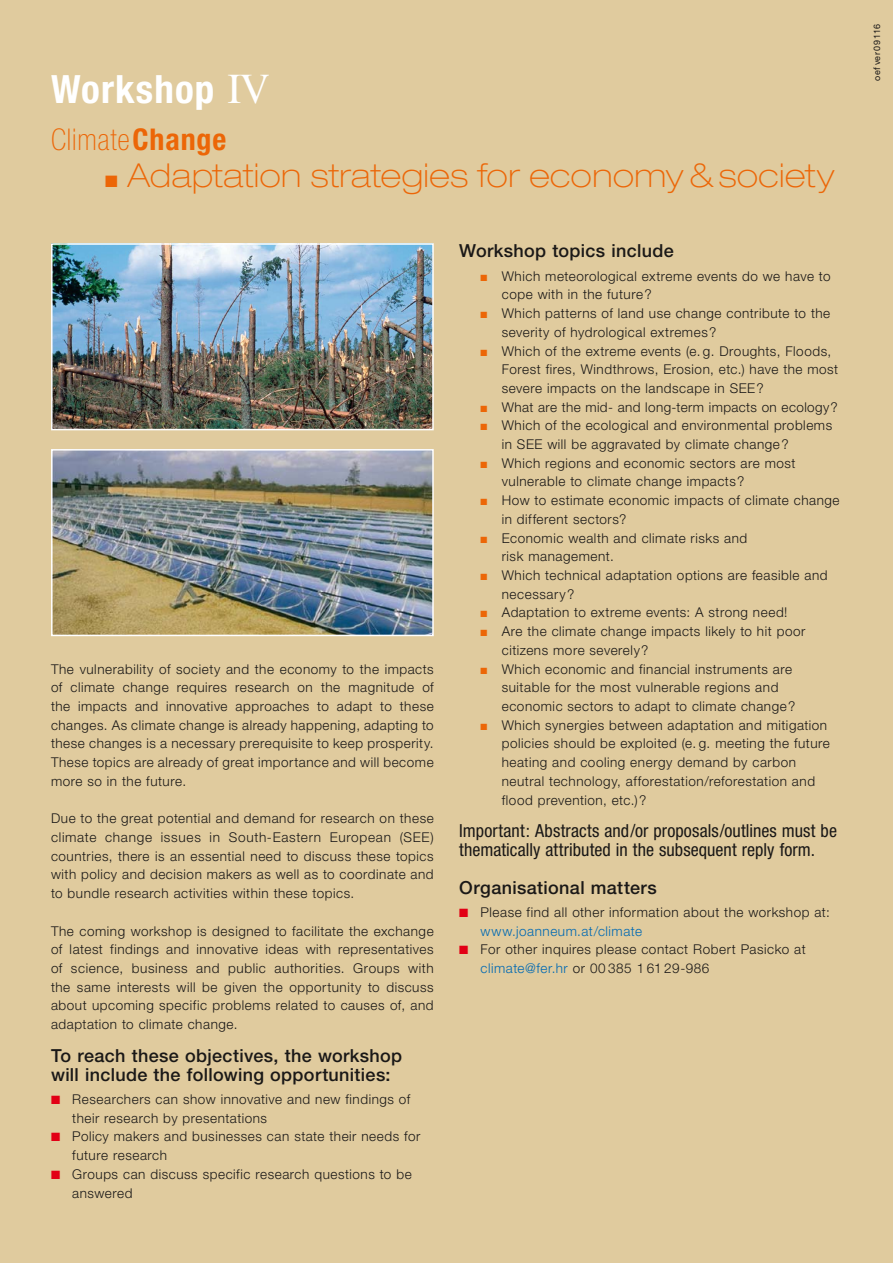
<style>
.page{position:relative;width:893px;height:1263px;background:#e0cb9e}
.page>*{position:absolute;margin:0;border:0;box-sizing:border-box;transform-origin:0 0}
.t1{font:700 condensed 39px "Helvetica Neue LT Pro";letter-spacing:.03em;color:#fff}
.t2{font:100 expanded 33px "Helvetica Neue LT Pro";letter-spacing:.015em;color:#ec6607}
.t3{font:100 condensed 30px "Helvetica Neue LT Pro";letter-spacing:.03em;color:#ec6607}
.t4{font:500 18px/18.8px "Helvetica Neue LT Pro";letter-spacing:.02em;color:#1a1817}
.t5{font:condensed 18px/18.8px "Helvetica Neue LT Pro";letter-spacing:.005em;color:#1a1817}
.t6{font:300 13.5px/18.8px "Helvetica Neue LT Pro";letter-spacing:.04em;color:#1a1817}
.t7{font:9px "Helvetica Neue LT Pro";letter-spacing:.055em;color:#1a1817}
.s1{font-family:"Times";font-weight:400;font-stretch:normal;font-size:42px}
.s2{font-weight:700}
.s3{color:#e20015}
.s4{color:#ec6607}
.s5{color:#0069b3}
</style>
<div class="page">
<img style="left:54px;top:246px;width:377px;height:181px">
<div style="left:51px;top:243px;width:383px;height:187px;border:2px solid #fff"></div>
<img style="left:54px;top:452px;width:377px;height:181px">
<div style="left:51px;top:449px;width:383px;height:187px;border:2px solid #fff"></div>
<h1 class="t1" style="left:51px;top:65px;width:221px">Workshop <span class="s1">IV</span></h1>
<h3 class="t3" style="left:51px;top:123px;width:177px">Climate<span class="s2">Change</span></h3>
<h2 class="t2" style="left:105px;top:156px;width:731px">■ Adaptation strategies for economy &amp; -society</h2>
<p class="t6" style="left:51px;top:659px;width:384px;text-align:justify">The vulnerability of society and the economy to the impacts of climate change requires research on the magnitude of the impacts and innovative approaches to adapt to these changes. As climate change is already happening, adapting to these changes is a necessary prerequisite to keep prosperity.<br>These topics are already of great importance and will become more so in the future.</p>
<p class="t6" style="left:51px;top:809px;width:384px;text-align:justify">Due to the great potential and demand for research on these climate change issues in South-Eastern European (SEE) countries, there is an essential need to discuss these topics with policy and decision makers as well as to coordinate and to bundle research activities within these topics.</p>
<p class="t6" style="left:51px;top:921px;width:384px;text-align:justify">The coming workshop is designed to facilitate the exchange of latest findings and innovative ideas with representatives of science, business and public authorities. Groups with the same interests will be given the opportunity to discuss about upcoming specific problems related to causes of, and adaptation to climate change.</p>
<h3 class="t4" style="left:51px;top:1046px;width:353px">To reach these objectives, the workshop will include the following opportunities:</h3>
<p class="t6" style="left:72px;top:1089px;width:340px;text-indent:-21px"><span class="s3">■</span> Researchers can show innovative and new findings of their research by presentations</p>
<p class="t6" style="left:72px;top:1127px;width:350px;text-indent:-21px"><span class="s3">■</span> Policy makers and businesses can state their needs for future research</p>
<p class="t6" style="left:72px;top:1164px;width:341px;text-indent:-21px"><span class="s3">■</span> Groups can discuss specific research questions to be answered</p>
<h3 class="t4" style="left:459px;top:241px;width:216px">Workshop topics include</h3>
<p class="t6" style="left:502px;top:266px;width:330px;text-indent:-21px"><span class="s4">■</span> Which meteorological extreme events do we have to cope with in the future?</p>
<p class="t6" style="left:502px;top:304px;width:330px;text-indent:-21px"><span class="s4">■</span> Which patterns of land use change contribute to the severity of hydrological extremes?</p>
<p class="t6" style="left:502px;top:341px;width:338px;text-indent:-21px"><span class="s4">■</span> Which of the extreme events (e. g. Droughts, Floods,<br>Forest fires, Windthrows, Erosion, etc.) have the most severe impacts on the landscape in SEE?</p>
<p class="t6" style="left:480px;top:397px;width:359px"><span class="s4">■</span> What are the mid- and long-term impacts on ecology?</p>
<p class="t6" style="left:502px;top:416px;width:332px;text-indent:-21px"><span class="s4">■</span> Which of the ecological and environmental problems in SEE will be aggravated by climate change?</p>
<p class="t6" style="left:502px;top:453px;width:295px;text-indent:-21px"><span class="s4">■</span> Which regions and economic sectors are most vulnerable to climate change impacts?</p>
<p class="t6" style="left:502px;top:491px;width:339px;text-indent:-21px"><span class="s4">■</span> How to estimate economic impacts of climate change in different sectors?</p>
<p class="t6" style="left:502px;top:528px;width:247px;text-indent:-21px"><span class="s4">■</span> Economic wealth and climate risks and risk management.</p>
<p class="t6" style="left:502px;top:566px;width:327px;text-indent:-21px"><span class="s4">■</span> Which technical adaptation options are feasible and necessary?</p>
<p class="t6" style="left:480px;top:603px;width:308px"><span class="s4">■</span> Adaptation to extreme events: A strong need!</p>
<p class="t6" style="left:502px;top:622px;width:305px;text-indent:-21px"><span class="s4">■</span> Are the climate change impacts likely to hit poor citizens more severely?</p>
<p class="t6" style="left:502px;top:659px;width:295px;text-indent:-21px"><span class="s4">■</span> Which economic and financial instruments are suitable for the most vulnerable regions and economic sectors to adapt to climate change?</p>
<p class="t6" style="left:502px;top:715px;width:330px;text-indent:-21px"><span class="s4">■</span> Which synergies between adaptation and mitigation policies should be exploited (e. g. meeting the future heating and cooling energy demand by carbon neutral technology, afforestation/reforestation and flood prevention, etc.)?</p>
<h3 class="t5" style="left:459px;top:822px;width:379px">Important: Abstracts and/or proposals/outlines must be thematically attributed in the subsequent reply form.</h3>
<h3 class="t4" style="left:459px;top:878px;width:199px">Organisational matters</h3>
<p class="t6" style="left:480px;top:902px;width:351px;text-indent:-21px"><span class="s3">■</span> Please find all other information about the workshop at: <span class="s5">www.joanneum.at/climate</span></p>
<p class="t6" style="left:480px;top:940px;width:327px;text-indent:-21px"><span class="s3">■</span> For other inquires please contact Robert Pasicko at <span class="s5">climate@fer.hr</span> or 00 385 1 61 29-986</p>
<p class="t7" style="left:872px;top:81px;width:58px;rotate:-90deg">oef ver 09116</p>
</div>
